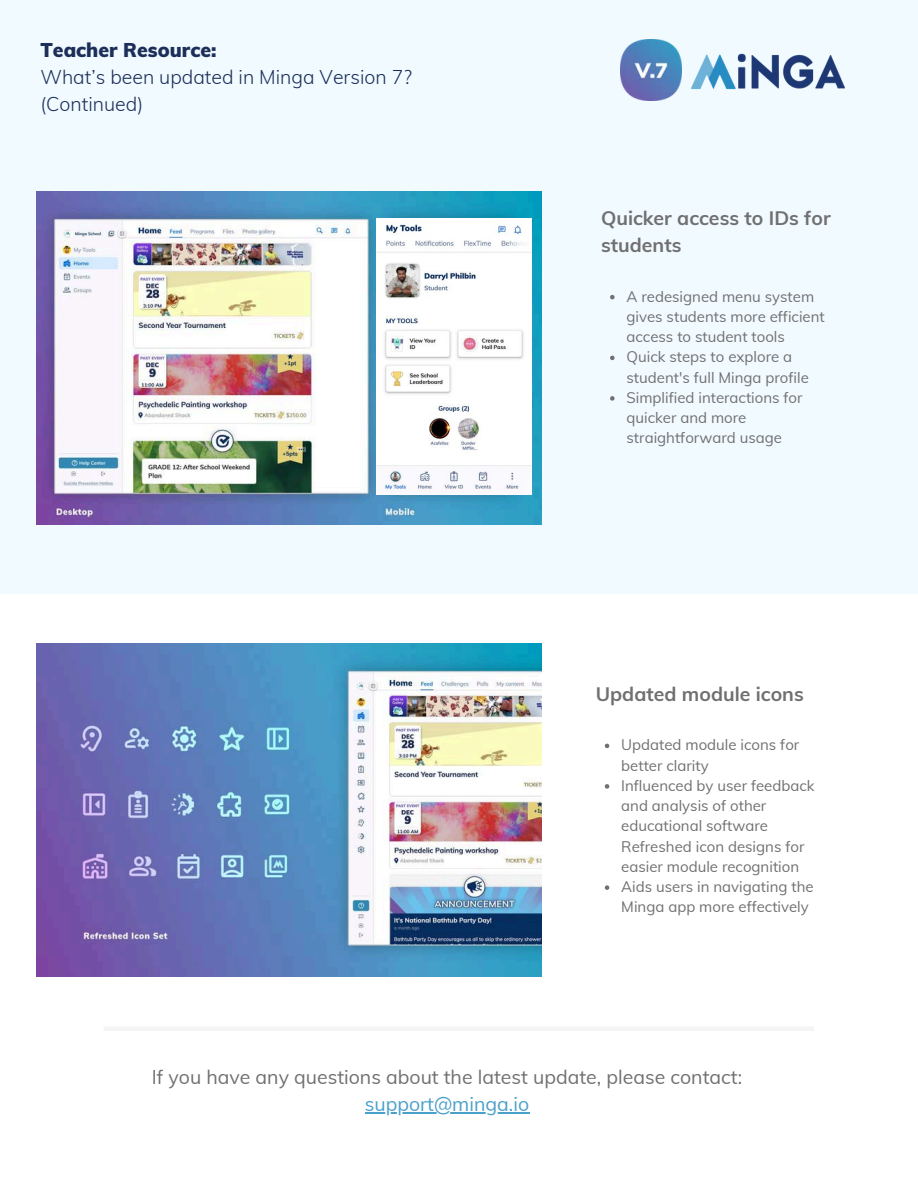
<style>
.page{position:relative;width:918px;height:1188px;background:#fff}
.page>*{position:absolute;margin:0;border:0;box-sizing:border-box;transform-origin:0 0}
.t1{font:300 19.5px/27px "Muli";color:#1c2f59}
.t2{font:19.5px "Muli";color:#707070}
.t3{font:700 19.5px/27px "Muli";color:#707070}
.t4{font:19.5px "Muli";color:#4ba0cb}
.t5{font:15px/20.2px "Muli";color:#707070}
.s1{font-weight:900}
</style>
<div class="page">
<div style="left:0;top:0;width:918px;height:594px;background:#f1faff"></div>
<img style="left:621px;top:40px;width:60px;height:60px">
<img style="left:690px;top:53px;width:155px;height:37px">
<div style="left:104px;top:1026px;width:710px;height:5px;background:#f4f4f4"></div>
<img style="left:36px;top:191px;width:506px;height:333px">
<img style="left:377px;top:219px;width:155px;height:275px">
<hr style="left:365px;top:1112px;width:164px;height:1px;background:#4ba0cb">
<svg style="left:610px;top:295px;width:5px;height:4px"></svg>
<svg style="left:610px;top:356px;width:5px;height:4px"></svg>
<svg style="left:610px;top:396px;width:5px;height:5px"></svg>
<img style="left:36px;top:644px;width:506px;height:332px">
<svg style="left:605px;top:744px;width:4px;height:4px"></svg>
<svg style="left:605px;top:784px;width:4px;height:5px"></svg>
<svg style="left:605px;top:885px;width:4px;height:5px"></svg>
<h1 class="t1" style="left:40px;top:36px;width:373px"><span class="s1">Teacher Resource:<br></span>What’s been updated in Minga Version 7? (Continued)</h1>
<p class="t3" style="left:601px;top:204px;width:231px">Quicker access to IDs for students</p>
<p class="t5" style="left:627px;top:286px;width:200px">A redesigned menu system gives students more efficient access to student tools</p>
<p class="t5" style="left:627px;top:347px;width:184px">Quick steps to explore a student's full Minga profile</p>
<p class="t5" style="left:627px;top:387px;width:178px">Simplified interactions for quicker and more straightforward usage</p>
<p class="t3" style="left:596px;top:680px;width:209px">Updated module icons</p>
<p class="t5" style="left:621px;top:735px;width:180px">Updated module icons for better clarity</p>
<h2 class="t5" style="left:621px;top:775px;width:195px">Influenced by user feedback and analysis of other educational software<br>Refreshed icon designs for easier module recognition<br>Aids users in navigating the<br>Minga app more effectively</h2>
<p class="t2" style="left:152px;top:1065px;width:592px">If you have any questions about the latest update, please contact:</p>
<h1 class="t4" style="left:365px;top:1092px;width:166px">support@minga.io</h1>
</div>
